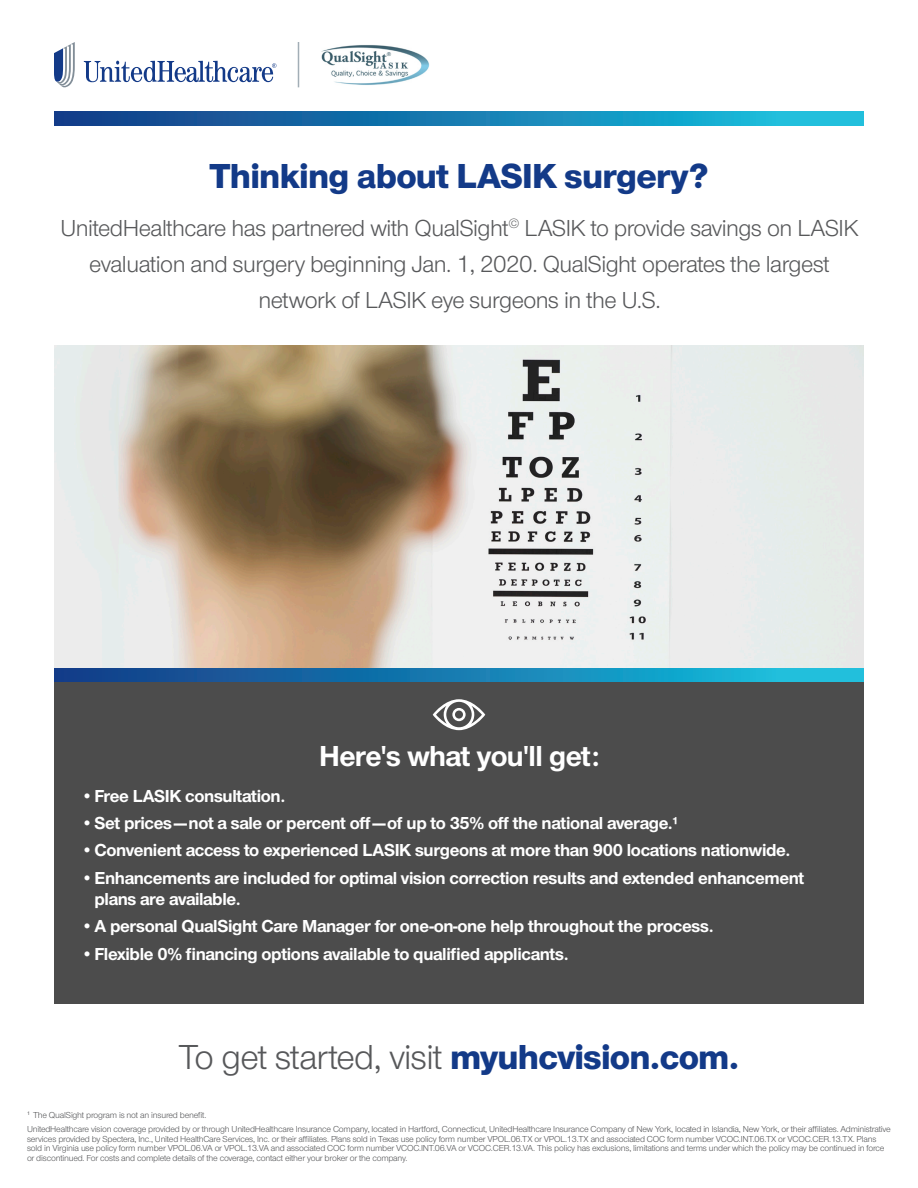
<style>
.page{position:relative;width:918px;height:1188px;background:#fff}
.page>*{position:absolute;margin:0;border:0;box-sizing:border-box;transform-origin:0 0}
.H1_Box{font:36px "UHC Sans";letter-spacing:-.02em;color:#57585a}
.H1_Box-2{font:800 36px "UHC Sans";letter-spacing:-.02em;color:#133a88}
.Body{font:700 30px "UHC Sans";letter-spacing:-.02em;color:#fff}
.Body-2{font:24px/36px "UHC Sans";letter-spacing:-.02em;color:#57585a;text-align:center}
.t1{font:700 18px/21px "UHC Sans";letter-spacing:-.02em;color:#fff}
.Disclaimer_Copyrigh{font:9px/9.8px "UHC Sans";letter-spacing:-.02em;color:#57585a}
.s1{font-weight:800;color:#133a88}
</style>
<div class="page">
<div style="left:54px;top:682px;width:810px;height:322px;background:#4c4c4c"></div>
<svg style="left:54px;top:112px;width:810px;height:13px"></svg>
<svg style="left:84px;top:61px;width:192px;height:21px"></svg>
<svg style="left:54px;top:42px;width:21px;height:45px"></svg>
<hr style="left:298px;top:42px;width:1px;height:45px;background:#a2aeb6">
<img style="left:321px;top:45px;width:109px;height:40px">
<img style="left:54px;top:346px;width:810px;height:322px">
<svg style="left:433px;top:699px;width:52px;height:31px"></svg>
<svg style="left:54px;top:668px;width:810px;height:14px"></svg>
<p class="H1_Box-2" style="left:209px;top:151px;width:501px">Thinking about LASIK surgery?</p>
<p class="Body-2" style="left:61px;top:209px;width:799px">UnitedHealthcare has partnered with QualSight<sup>©</sup> LASIK to provide savings on LASIK evaluation and surgery beginning Jan. 1, 2020. QualSight operates the largest network of LASIK eye surgeons in the U.S.</p>
<p class="Body" style="left:319px;top:736px;width:282px">Here's what you'll get:</p>
<p class="t1" style="left:81px;top:785px;width:206px">•Free LASIK consultation.</p>
<p class="t1" style="left:81px;top:812px;width:599px">•Set prices—not a sale or percent off—of up to 35% off the national average.¹</p>
<p class="t1" style="left:81px;top:839px;width:711px">•Convenient access to experienced LASIK surgeons at more than 900 locations nationwide.</p>
<p class="t1" style="left:94px;top:867px;width:711px;text-indent:-14px">•Enhancements are included for optimal vision correction results and extended enhancement plans are available.</p>
<p class="t1" style="left:81px;top:915px;width:634px">•A personal QualSight Care Manager for one-on-one help throughout the process.</p>
<p class="t1" style="left:81px;top:943px;width:489px">•Flexible 0% financing options available to qualified applicants.</p>
<p class="H1_Box" style="left:178px;top:1034px;width:562px">To get started, visit <span class="s1">myuhcvision.com.</span></p>
<p class="Disclaimer_Copyrigh" style="left:27px;top:1109px;width:181px"><sup>1</sup> The QualSight program is not an insured benefit.</p>
<p class="Disclaimer_Copyrigh" style="left:27px;top:1124px;width:865px">UnitedHealthcare vision coverage provided by or through UnitedHealthcare Insurance Company, located in Hartford, Connecticut, UnitedHealthcare Insurance Company of New York, located in Islandia, New York, or their affiliates. Administrative services provided by Spectera, Inc., United HealthCare Services, Inc. or their affiliates. Plans sold in Texas use policy form number VPOL.06.TX or VPOL.13.TX and associated COC form number VCOC.INT.06.TX or VCOC.CER.13.TX. Plans sold in Virginia use policy form number VPOL.06.VA or VPOL.13.VA and associated COC form number VCOC.INT.06.VA or VCOC.CER.13.VA. This policy has exclusions, limitations and terms under which the policy may be continued in force or discontinued. For costs and complete details of the coverage, contact either your broker or the company.</p>
</div>
